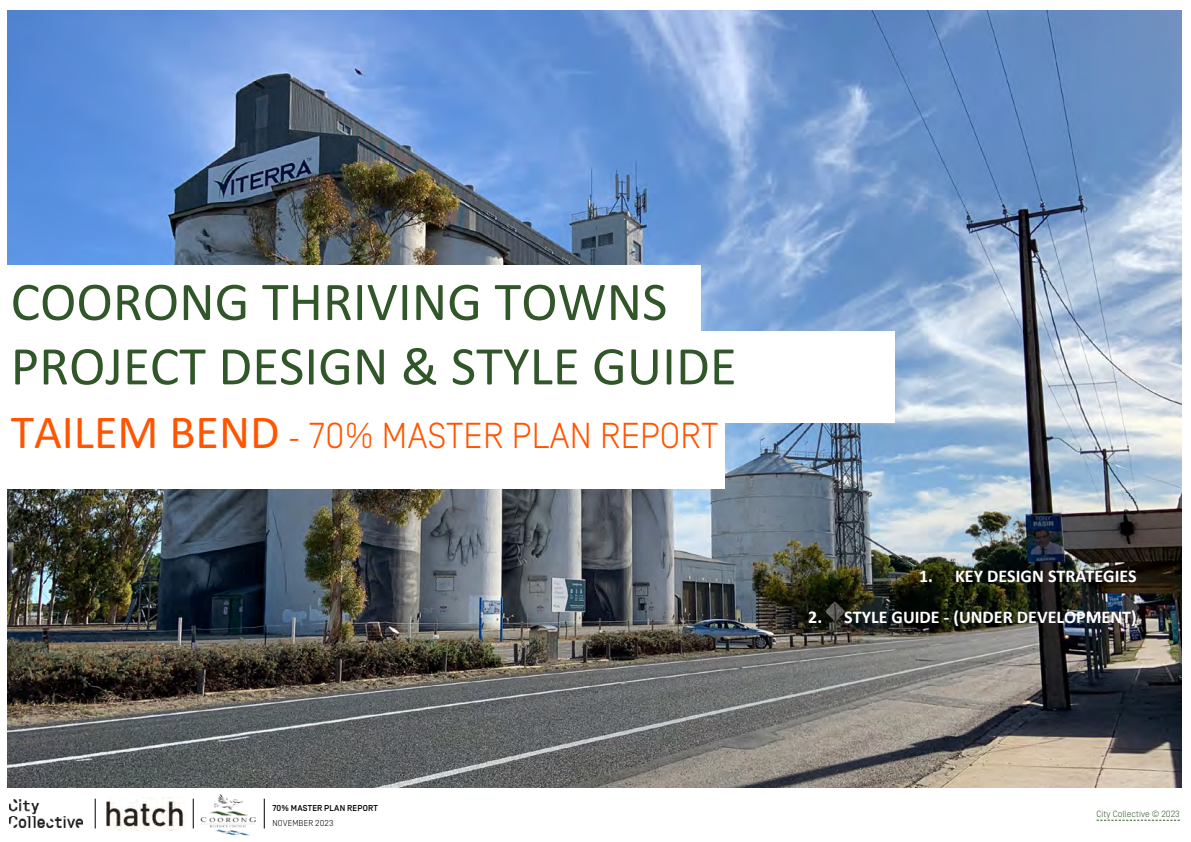
<style>
.page{position:relative;width:1191px;height:842px;background:#fff}
.page>*{position:absolute;margin:0;border:0;box-sizing:border-box;transform-origin:0 0}
.t1{font:55px/64.4px "Calibri";color:#315629}
.t2{font:300 36px "Simplon Norm";color:#f50}
.t3{font:700 18px "Calibri";color:#fff}
.t4{font:300 9px "Simplon Norm";color:#315629}
.t5{font:500 8.6px "Simplon Norm";letter-spacing:.025em;color:#000}
.t6{font:300 8.6px "Simplon Norm";letter-spacing:.015em;color:#000}
.s1{font-family:"Calibri";font-weight:400;font-size:48px}
.s2{font-family:"Minion Pro";font-weight:400}
</style>
<div class="page">
<img style="left:8px;top:10px;width:1173px;height:777px">
<div style="left:0;top:265px;width:700px;height:92px;background:#fff"></div>
<div style="left:0;top:331px;width:894px;height:92px;background:#fff"></div>
<div style="left:0;top:397px;width:725px;height:92px;background:#fff"></div>
<svg style="left:1096px;top:820px;width:83px;height:1px"></svg>
<img style="left:10px;top:799px;width:73px;height:29px">
<svg style="left:95px;top:799px;width:1px;height:29px"></svg>
<svg style="left:193px;top:799px;width:1px;height:29px"></svg>
<svg style="left:264px;top:799px;width:1px;height:29px"></svg>
<img style="left:107px;top:800px;width:79px;height:31px">
<img style="left:200px;top:794px;width:56px;height:42px">
<h1 class="t1" style="left:11px;top:268px;width:727px">COORONG THRIVING TOWNS<br>PROJECT DESIGN &amp; STYLE GUIDE</h1>
<h2 class="t2" style="left:11px;top:416px;width:709px"><span class="s1">TAILEM BEND</span> <span class="s2">-</span> 70% MASTER PLAN REPORT</h2>
<p class="t5" style="left:272px;top:803px;width:107px">70% MASTER PLAN REPORT</p>
<p class="t6" style="left:272px;top:818px;width:63px">NOVEMBER 2023</p>
<p class="t3" style="left:919px;top:563px;width:219px">1. KEY DESIGN STRATEGIES</p>
<p class="t3" style="left:808px;top:604px;width:330px">2. STYLE GUIDE - (UNDER DEVELOPMENT)</p>
<p class="t4" style="left:1096px;top:809px;width:85px">City Collective © 2023</p>
</div>
